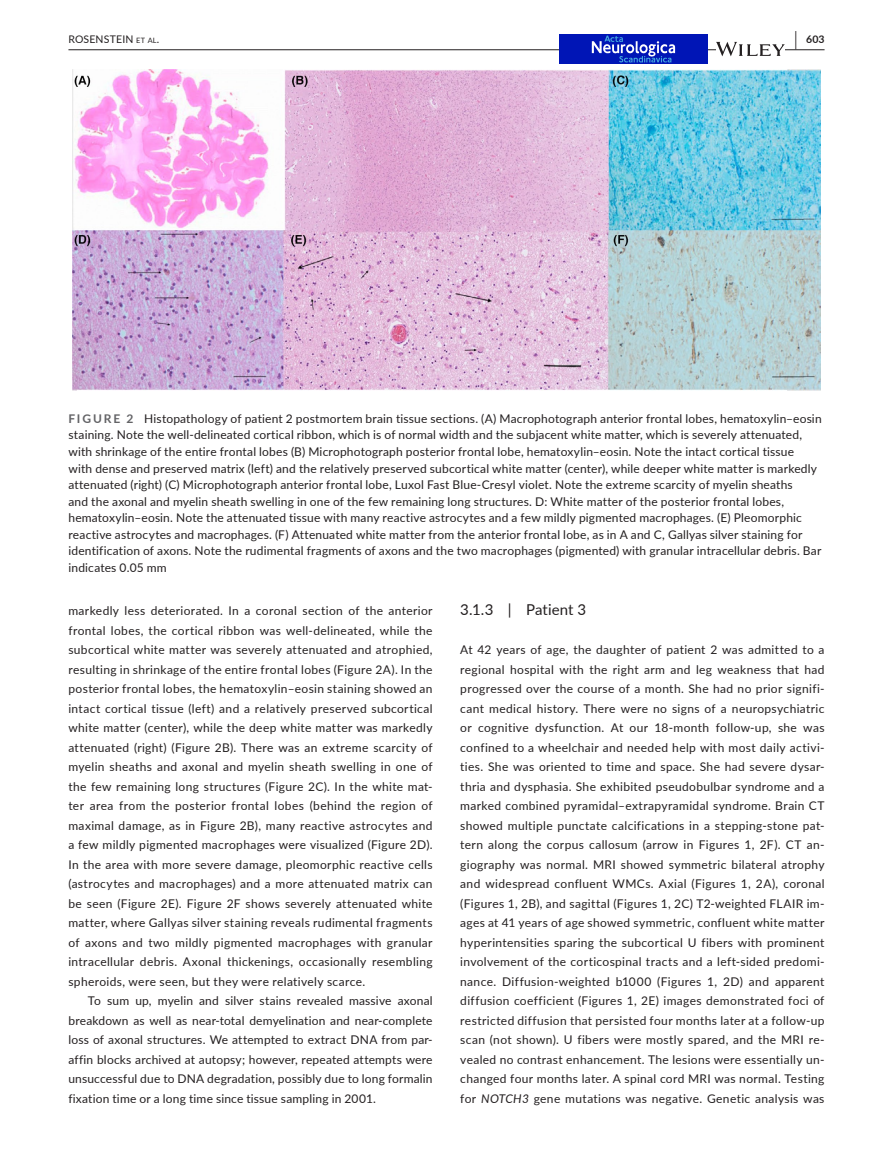
<style>
.page{position:relative;width:893px;height:1174px;background:#fff}
.page>*{position:absolute;margin:0;border:0;box-sizing:border-box;transform-origin:0 0}
.t1{font:15px "Lato";letter-spacing:.005em;color:#231f20}
.t2{font:12px/19.5px "Lato";letter-spacing:.015em;color:#231f20;text-align:justify}
.t3{font:10.5px "Lato";letter-spacing:.015em;color:#231f20}
.t4{font:700 10.5px "Lato";color:#231f20}
.s1{font-size:7.35px}
.s2{font-size:19.5px}
.s3{font-weight:700;color:#636366}
.s4{font-style:italic}
</style>
<div class="page">
<hr style="left:68px;top:49px;width:756px;height:1px;background:#231f20">
<div style="left:559px;top:34px;width:149px;height:30px;background:#0015b6"></div>
<svg style="left:592px;top:36px;width:83px;height:27px"></svg>
<svg style="left:716px;top:42px;width:69px;height:14px"></svg>
<img style="left:72px;top:69px;width:749px;height:322px">
<p class="t3" style="left:68px;top:31px;width:92px">ROSENSTEIN <span class="s1">et al</span>.</p>
<p class="t4" style="left:795px;top:31px;width:31px"><span class="s2">|</span> 603</p>
<p class="t2" style="left:68px;top:410px;width:755px;line-height:16.5px;text-align:left"><span class="s3">FIGURE 2</span> Histopathology of patient 2 postmortem brain tissue sections. (A) Macrophotograph anterior frontal lobes, hematoxylin–eosin staining. Note the well-delineated cortical ribbon, which is of normal width and the subjacent white matter, which is severely attenuated, with shrinkage of the entire frontal lobes (B) Microphotograph posterior frontal lobe, hematoxylin–eosin. Note the intact cortical tissue<br>with dense and preserved matrix (left) and the relatively preserved subcortical white matter (center), while deeper white matter is markedly attenuated (right) (C) Microphotograph anterior frontal lobe, Luxol Fast Blue-Cresyl violet. Note the extreme scarcity of myelin sheaths<br>and the axonal and myelin sheath swelling in one of the few remaining long structures. D: White matter of the posterior frontal lobes, hematoxylin–eosin. Note the attenuated tissue with many reactive astrocytes and a few mildly pigmented macrophages. (E) Pleomorphic reactive astrocytes and macrophages. (F) Attenuated white matter from the anterior frontal lobe, as in A and C, Gallyas silver staining for identification of axons. Note the rudimental fragments of axons and the two macrophages (pigmented) with granular intracellular debris. Bar indicates 0.05 mm</p>
<p class="t2" style="left:68px;top:600px;width:366px">markedly less deteriorated. In a coronal section of the anterior frontal lobes, the cortical ribbon was well-delineated, while the subcortical white matter was severely attenuated and atrophied, resulting in shrinkage of the entire frontal lobes (Figure 2A). In the posterior frontal lobes, the hematoxylin–eosin staining showed an intact cortical tissue (left) and a relatively preserved subcortical white matter (center), while the deep white matter was markedly attenuated (right) (Figure 2B). There was an extreme scarcity of myelin sheaths and axonal and myelin sheath swelling in one of the few remaining long structures (Figure 2C). In the white mat&shy;ter area from the posterior frontal lobes (behind the region of maximal damage, as in Figure 2B), many reactive astrocytes and a few mildly pigmented macrophages were visualized (Figure 2D).<br>In the area with more severe damage, pleomorphic reactive cells (astrocytes and macrophages) and a more attenuated matrix can be seen (Figure 2E). Figure 2F shows severely attenuated white matter, where Gallyas silver staining reveals rudimental fragments of axons and two mildly pigmented macrophages with granular intracellular debris. Axonal thickenings, occasionally resembling spheroids, were seen, but they were relatively scarce.</p>
<p class="t2" style="left:68px;top:990px;width:366px;text-indent:20px">To sum up, myelin and silver stains revealed massive axonal breakdown as well as near-total demyelination and near-complete loss of axonal structures. We attempted to extract DNA from par&shy;affin blocks archived at autopsy; however, repeated attempts were unsuccessful due to DNA degradation, possibly due to long formalin fixation time or a long time since tissue sampling in 2001.</p>
<p class="t1" style="left:460px;top:599px;width:127px">3.1.3 | Patient 3</p>
<p class="t2" style="left:460px;top:639px;width:366px">At 42 years of age, the daughter of patient 2 was admitted to a regional hospital with the right arm and leg weakness that had progressed over the course of a month. She had no prior signifi&shy;cant medical history. There were no signs of a neuropsychiatric or cognitive dysfunction. At our 18-month follow-up, she was confined to a wheelchair and needed help with most daily activi&shy;ties. She was oriented to time and space. She had severe dysar&shy;thria and dysphasia. She exhibited pseudobulbar syndrome and a marked combined pyramidal–extrapyramidal syndrome. Brain CT showed multiple punctate calcifications in a stepping-stone pat&shy;tern along the corpus callosum (arrow in Figures 1, 2F). CT an&shy;giography was normal. MRI showed symmetric bilateral atrophy and widespread confluent WMCs. Axial (Figures 1, 2A), coronal (Figures 1, 2B), and sagittal (Figures 1, 2C) T2-weighted FLAIR im&shy;ages at 41 years of age showed symmetric, confluent white matter hyperintensities sparing the subcortical U fibers with prominent involvement of the corticospinal tracts and a left-sided predomi&shy;nance. Diffusion-weighted b1000 (Figures 1, 2D) and apparent diffusion coefficient (Figures 1, 2E) images demonstrated foci of restricted diffusion that persisted four months later at a follow-up scan (not shown). U fibers were mostly spared, and the MRI re&shy;vealed no contrast enhancement. The lesions were essentially un&shy;changed four months later. A spinal cord MRI was normal. Testing for <span class="s4">NOTCH3</span> gene mutations was negative. Genetic analysis was</p>
</div>
